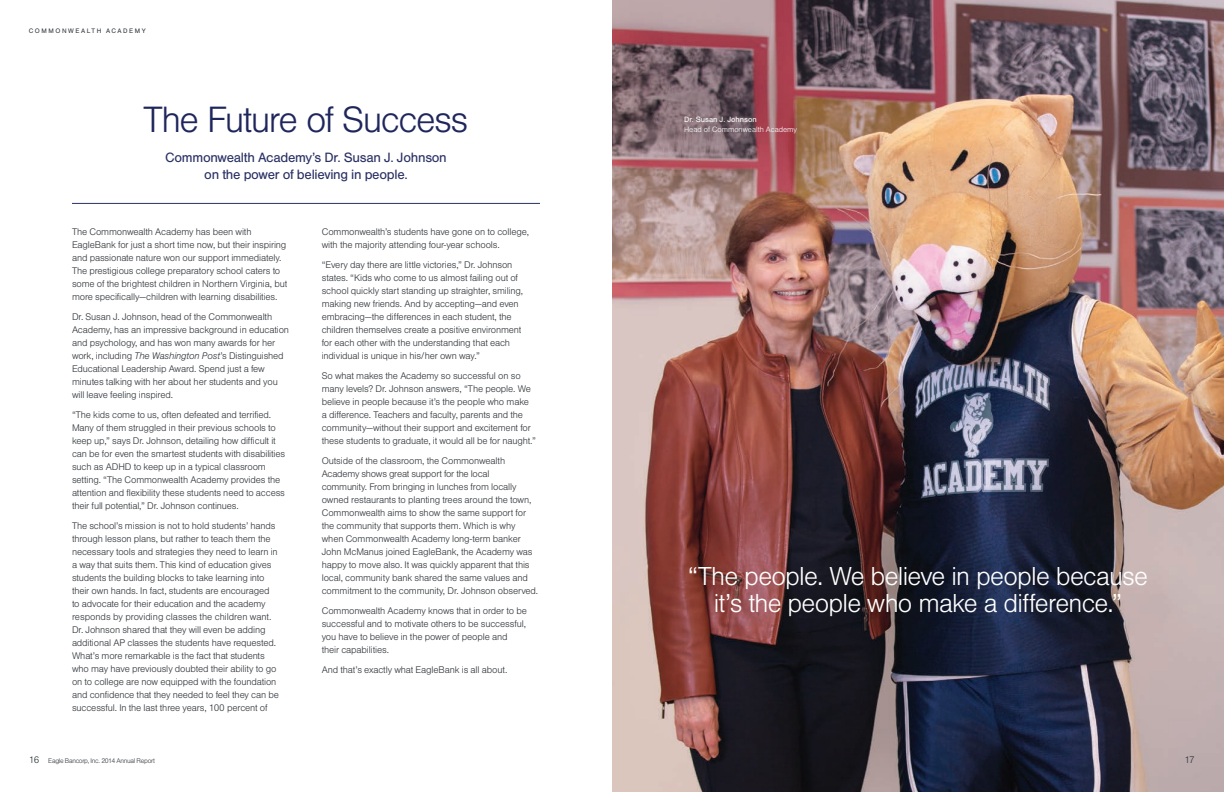
<style>
.page{position:relative;width:1224px;height:792px;background:#fff}
.page>*{position:absolute;margin:0;border:0;box-sizing:border-box;transform-origin:0 0}
.t1{font:300 38px "Nimbus San";letter-spacing:-.04em;color:#1f265c}
.t2{font:300 27px/27px "Nimbus San";letter-spacing:-.025em;color:#fff;text-align:center}
.t3{font:14px/17px "Nimbus San";letter-spacing:-.02em;color:#2a3163;text-align:center}
.t4{font:300 10px/13px "Nimbus San";letter-spacing:-.015em;color:#30353a}
.t5{font:300 8px "Nimbus San";letter-spacing:-.005em;color:#fff}
.t6{font:8px "Nimbus San";color:#fff}
.t7{font:300 7px "Nimbus San";letter-spacing:-.04em;color:#30353a}
.t8{font:6.8px "Nimbus San";letter-spacing:.23em;color:#30353a}
.s1{font-style:italic}
</style>
<div class="page">
<img style="left:612px;top:0;width:612px;height:792px">
<hr style="left:72px;top:203px;width:468px;height:1px;background:#2a3163">
<p class="t8" style="left:29px;top:27px;width:119px">COMMONWEALTH ACADEMY</p>
<h1 class="t1" style="left:143px;top:99px;width:327px">The Future of Success</h1>
<h3 class="t3" style="left:165px;top:149px;width:283px">Commonwealth Academy’s Dr. Susan J. Johnson on the power of believing in people.</h3>
<p class="t4" style="left:72px;top:225px;width:217px">The Commonwealth Academy has been with EagleBank for just a short time now, but their inspiring and passionate nature won our support immediately.<br>The prestigious college preparatory school caters to some of the brightest children in Northern Virginia, but more specifically—children with learning disabilities.</p>
<p class="t4" style="left:72px;top:310px;width:219px">Dr. Susan J. Johnson, head of the Commonwealth Academy, has an impressive background in education and psychology, and has won many awards for her work, including <span class="s1">The Washington Post</span>’s Distinguished Educational Leadership Award. Spend just a few minutes talking with her about her students and you will leave feeling inspired.</p>
<p class="t4" style="left:72px;top:408px;width:215px">“The kids come to us, often defeated and terrified.<br>Many of them struggled in their previous schools to keep up,” says Dr. Johnson, detailing how difficult it can be for even the smartest students with disabilities such as ADHD to keep up in a typical classroom setting. “The Commonwealth Academy provides the attention and flexibility these students need to access their full potential,” Dr. Johnson continues.</p>
<p class="t4" style="left:72px;top:519px;width:209px">The school’s mission is not to hold students’ hands through lesson plans, but rather to teach them the necessary tools and strategies they need to learn in a way that suits them. This kind of education gives students the building blocks to take learning into their own hands. In fact, students are encouraged to advocate for their education and the academy responds by providing classes the children want.<br>Dr. Johnson shared that they will even be adding additional AP classes the students have requested.<br>What’s more remarkable is the fact that students who may have previously doubted their ability to go on to college are now equipped with the foundation and confidence that they needed to feel they can be successful. In the last three years, 100 percent of</p>
<p class="t4" style="left:29px;top:754px;width:12px">16</p>
<p class="t7" style="left:48px;top:757px;width:108px">Eagle Bancorp, Inc. 2014 Annual Report</p>
<p class="t4" style="left:322px;top:225px;width:209px">Commonwealth’s students have gone on to college, with the majority attending four-year schools.</p>
<p class="t4" style="left:322px;top:258px;width:203px">“Every day there are little victories,” Dr. Johnson states. “Kids who come to us almost failing out of school quickly start standing up straighter, smiling, making new friends. And by accepting—and even embracing—the differences in each student, the children themselves create a positive environment for each other with the understanding that each individual is unique in his/her own way.”</p>
<p class="t4" style="left:322px;top:369px;width:216px">So what makes the Academy so successful on so many levels? Dr. Johnson answers, “The people. We believe in people because it’s the people who make a difference. Teachers and faculty, parents and the community—without their support and excitement for these students to graduate, it would all be for naught.”</p>
<p class="t4" style="left:322px;top:454px;width:218px">Outside of the classroom, the Commonwealth Academy shows great support for the local<br>community. From bringing in lunches from locally owned restaurants to planting trees around the town, Commonwealth aims to show the same support for the community that supports them. Which is why when Commonwealth Academy long-term banker John McManus joined EagleBank, the Academy was happy to move also. It was quickly apparent that this local, community bank shared the same values and commitment to the community, Dr. Johnson observed.</p>
<p class="t4" style="left:322px;top:604px;width:207px">Commonwealth Academy knows that in order to be successful and to motivate others to be successful, you have to believe in the power of people and their capabilities.</p>
<p class="t4" style="left:322px;top:663px;width:187px">And that’s exactly what EagleBank is all about.</p>
<p class="t6" style="left:684px;top:115px;width:74px">Dr. Susan J. Johnson</p>
<p class="t5" style="left:684px;top:125px;width:115px">Head of Commonwealth Academy</p>
<h2 class="t2" style="left:688px;top:563px;width:462px">“The people. We believe in people because it’s the people who make a difference.”</h2>
<p class="t4" style="left:1185px;top:754px;width:12px">17</p>
</div>
